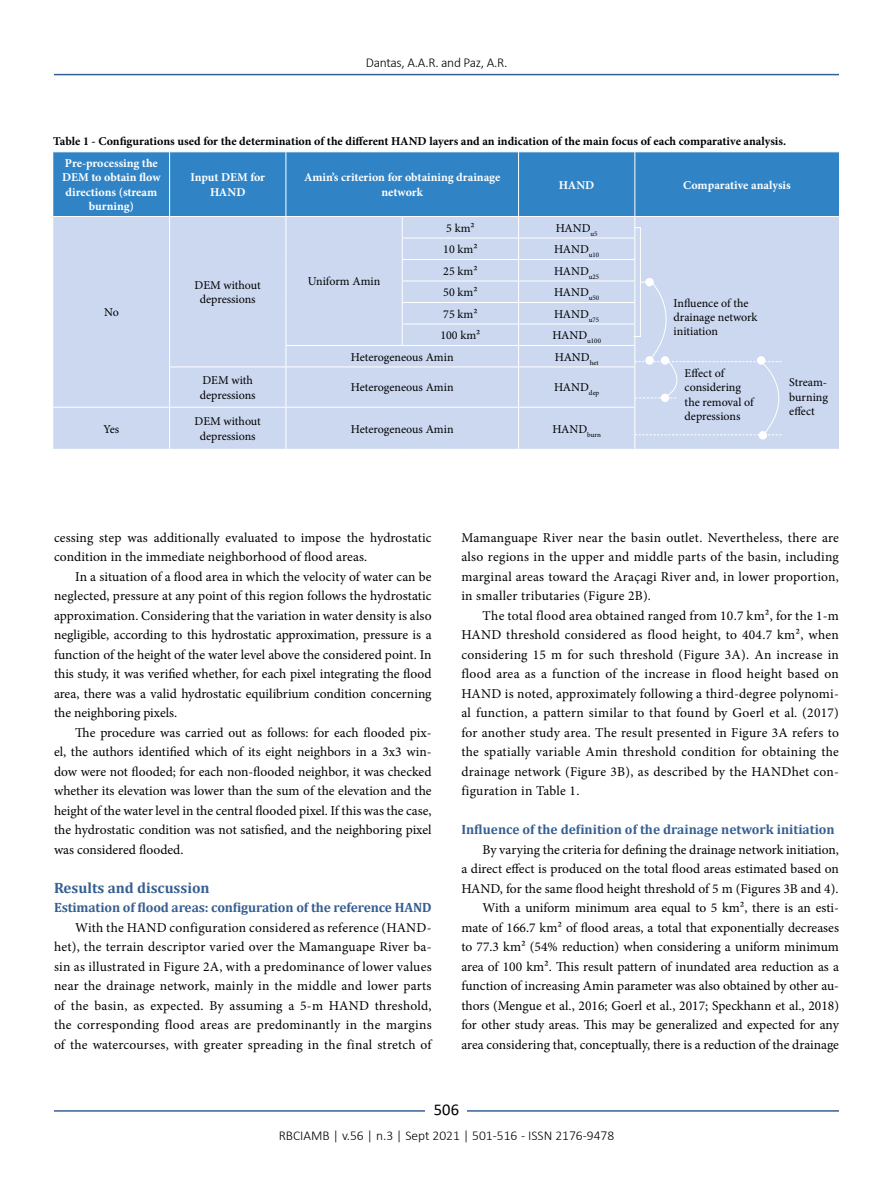
<style>
.page{position:relative;width:893px;height:1191px;background:#fff}
.page>*{position:absolute;margin:0;border:0;box-sizing:border-box;transform-origin:0 0}
.t1{font:16.5px "Calibri";color:#000}
.t2{font:700 15px "Cambria";color:#365f92}
.t3{font:13.5px/19.5px "Minion Pro";color:#000;text-align:justify}
.t4{font:700 13.5px "Cambria";letter-spacing:-.01em;color:#365f92}
.t5{font:300 13.5px "Calibri";color:#000}
.t6{font:300 13.5px "Calibri";letter-spacing:-.02em;color:#000}
.t7{font:12px/14.4px "Minion Pro";color:#000}
.t8{font:700 12px/14.4px "Minion Pro";letter-spacing:-.005em;color:#fff;text-align:center}
.t9{font:700 12px "Minion Pro";color:#000}
</style>
<div class="page">
<hr style="left:54px;top:74px;width:785px;height:1px;background:#365f92">
<hr style="left:54px;top:1110px;width:785px;height:1px;background:#365f92">
<div style="left:426px;top:1096px;width:41px;height:26px;background:#fff"></div>
<div style="left:53px;top:152px;width:786px;height:64px;background:#3084c6"></div>
<div style="left:53px;top:217px;width:786px;height:232px;background:#cbd8f0"></div>
<hr style="left:169px;top:152px;width:1px;height:64px;background:#fff">
<hr style="left:286px;top:152px;width:1px;height:64px;background:#fff">
<hr style="left:518px;top:152px;width:1px;height:64px;background:#fff">
<hr style="left:634px;top:152px;width:1px;height:64px;background:#fff">
<svg style="left:169px;top:217px;width:1px;height:149px"></svg>
<hr style="left:402px;top:238px;width:117px;height:1px;background:#fff">
<hr style="left:519px;top:238px;width:116px;height:1px;background:#fff">
<hr style="left:402px;top:259px;width:117px;height:1px;background:#fff">
<hr style="left:519px;top:259px;width:116px;height:1px;background:#fff">
<hr style="left:402px;top:281px;width:117px;height:1px;background:#fff">
<hr style="left:519px;top:281px;width:116px;height:1px;background:#fff">
<hr style="left:402px;top:302px;width:117px;height:1px;background:#fff">
<hr style="left:519px;top:302px;width:116px;height:1px;background:#fff">
<hr style="left:402px;top:323px;width:117px;height:1px;background:#fff">
<svg style="left:402px;top:217px;width:1px;height:128px"></svg>
<hr style="left:519px;top:323px;width:116px;height:1px;background:#fff">
<hr style="left:286px;top:345px;width:116px;height:1px;background:#fff">
<svg style="left:286px;top:217px;width:1px;height:149px"></svg>
<hr style="left:402px;top:345px;width:117px;height:1px;background:#fff">
<hr style="left:519px;top:345px;width:116px;height:1px;background:#fff">
<svg style="left:518px;top:217px;width:1px;height:149px"></svg>
<hr style="left:169px;top:366px;width:117px;height:1px;background:#fff">
<hr style="left:169px;top:367px;width:1px;height:40px;background:#fff">
<hr style="left:286px;top:366px;width:116px;height:1px;background:#fff">
<hr style="left:286px;top:367px;width:1px;height:40px;background:#fff">
<hr style="left:402px;top:366px;width:117px;height:1px;background:#fff">
<hr style="left:519px;top:366px;width:116px;height:1px;background:#fff">
<hr style="left:518px;top:367px;width:1px;height:40px;background:#fff">
<hr style="left:53px;top:407px;width:117px;height:1px;background:#fff">
<hr style="left:170px;top:407px;width:116px;height:1px;background:#fff">
<hr style="left:169px;top:407px;width:1px;height:42px;background:#fff">
<hr style="left:286px;top:407px;width:116px;height:1px;background:#fff">
<hr style="left:286px;top:407px;width:1px;height:42px;background:#fff">
<hr style="left:402px;top:407px;width:117px;height:1px;background:#fff">
<hr style="left:519px;top:407px;width:116px;height:1px;background:#fff">
<hr style="left:518px;top:407px;width:1px;height:42px;background:#fff">
<hr style="left:634px;top:407px;width:1px;height:42px;background:#fff">
<div style="left:759px;top:431px;width:8px;height:8px;background:#fff;border-radius:50%"></div>
<div style="left:633px;top:217px;width:168px;height:219px;background:#cbd8f0"></div>
<p class="t6" style="left:366px;top:54px;width:143px">Dantas, A.A.R. and Paz, A.R.</p>
<p class="t9" style="left:53px;top:133px;width:734px">Table 1 - Configurations used for the determination of the different HAND layers and an indication of the main focus of each comparative analysis.</p>
<p class="t8" style="left:62px;top:156px;width:100px">Pre-processing the<br>DEM to obtain flow directions (stream burning)</p>
<p class="t8" style="left:190px;top:170px;width:76px">Input DEM for<br>HAND</p>
<p class="t8" style="left:304px;top:170px;width:198px">Amin’s criterion for obtaining drainage network</p>
<p class="t8" style="left:559px;top:177px;width:37px">HAND</p>
<p class="t8" style="left:683px;top:177px;width:109px">Comparative analysis</p>
<p class="t7" style="left:104px;top:305px;width:16px">No</p>
<p class="t7" style="left:446px;top:221px;width:30px">5 km²</p>
<p class="t7" style="left:556px;top:221px;width:43px">HAND<sub>u5</sub></p>
<p class="t7" style="left:443px;top:242px;width:36px">10 km²</p>
<p class="t7" style="left:554px;top:242px;width:47px">HAND<sub>u10</sub></p>
<p class="t7" style="left:443px;top:264px;width:36px">25 km²</p>
<p class="t7" style="left:554px;top:264px;width:47px">HAND<sub>u25</sub></p>
<p class="t7" style="left:443px;top:285px;width:36px">50 km²</p>
<p class="t7" style="left:554px;top:285px;width:47px">HAND<sub>u50</sub></p>
<p class="t7" style="left:443px;top:306px;width:36px">75 km²</p>
<p class="t7" style="left:554px;top:306px;width:47px">HAND<sub>u75</sub></p>
<p class="t7" style="left:440px;top:328px;width:41px">100 km²</p>
<p class="t7" style="left:552px;top:328px;width:50px">HAND<sub>u100</sub></p>
<p class="t7" style="left:351px;top:349px;width:104px">Heterogeneous Amin</p>
<p class="t7" style="left:555px;top:349px;width:45px">HAND<sub>het</sub></p>
<p class="t7" style="left:195px;top:278px;width:68px;text-align:center">DEM without depressions</p>
<p class="t7" style="left:308px;top:274px;width:74px">Uniform Amin</p>
<p class="t7" style="left:200px;top:373px;width:57px">DEM with depressions</p>
<p class="t7" style="left:351px;top:380px;width:104px">Heterogeneous Amin</p>
<p class="t7" style="left:554px;top:380px;width:47px">HAND<sub>dep</sub></p>
<p class="t7" style="left:104px;top:422px;width:17px">Yes</p>
<p class="t7" style="left:195px;top:414px;width:68px;text-align:center">DEM without depressions</p>
<p class="t7" style="left:351px;top:422px;width:104px">Heterogeneous Amin</p>
<p class="t7" style="left:552px;top:422px;width:50px">HAND<sub>burn</sub></p>
<p class="t7" style="left:674px;top:295px;width:86px">Influence of the drainage network initiation</p>
<p class="t7" style="left:685px;top:366px;width:71px">Effect of considering the removal of depressions</p>
<p class="t7" style="left:789px;top:375px;width:40px;text-align:justify">Stream&shy;burning effect</p>
<p class="t3" style="left:54px;top:528px;width:379px">cessing step was additionally evaluated to impose the hydrostatic condition in the immediate neighborhood of flood areas.</p>
<p class="t3" style="left:54px;top:566px;width:379px;text-indent:21px">In a situation of a flood area in which the velocity of water can be neglected, pressure at any point of this region follows the hydrostatic approximation. Considering that the variation in water density is also negligible, according to this hydrostatic approximation, pressure is a function of the height of the water level above the considered point. In this study, it was verified whether, for each pixel integrating the flood area, there was a valid hydrostatic equilibrium condition concerning the neighboring pixels.</p>
<p class="t3" style="left:54px;top:722px;width:379px;text-indent:21px">The procedure was carried out as follows: for each flooded pix&shy;el, the authors identified which of its eight neighbors in a 3x3 win&shy;dow were not flooded; for each non-flooded neighbor, it was checked whether its elevation was lower than the sum of the elevation and the height of the water level in the central flooded pixel. If this was the case, the hydrostatic condition was not satisfied, and the neighboring pixel was considered flooded.</p>
<p class="t2" style="left:54px;top:877px;width:157px">Results and discussion</p>
<p class="t4" style="left:54px;top:898px;width:379px">Estimation of flood areas: configuration of the reference HAND</p>
<p class="t3" style="left:54px;top:917px;width:379px;text-indent:21px">With the HAND configuration considered as reference (HAND&shy;het), the terrain descriptor varied over the Mamanguape River ba&shy;sin as illustrated in Figure 2A, with a predominance of lower values near the drainage network, mainly in the middle and lower parts of the basin, as expected. By assuming a 5-m HAND threshold, the corresponding flood areas are predominantly in the margins of the watercourses, with greater spreading in the final stretch of</p>
<p class="t3" style="left:461px;top:527px;width:379px">Mamanguape River near the basin outlet. Nevertheless, there are also regions in the upper and middle parts of the basin, including marginal areas toward the Araçagi River and, in lower proportion, in smaller tributaries (Figure 2B).</p>
<p class="t3" style="left:461px;top:605px;width:379px;text-indent:21px">The total flood area obtained ranged from 10.7 km², for the 1-m HAND threshold considered as flood height, to 404.7 km², when considering 15 m for such threshold (Figure 3A). An increase in flood area as a function of the increase in flood height based on HAND is noted, approximately following a third-degree polynomi&shy;al function, a pattern similar to that found by Goerl et al. (2017) for another study area. The result presented in Figure 3A refers to the spatially variable Amin threshold condition for obtaining the drainage network (Figure 3B), as described by the HANDhet con&shy;figuration in Table 1.</p>
<p class="t4" style="left:461px;top:820px;width:375px">Influence of the definition of the drainage network initiation</p>
<p class="t3" style="left:461px;top:839px;width:379px;text-align:right">By varying the criteria for defining the drainage network initiation,<br>a direct effect is produced on the total flood areas estimated based on HAND, for the same flood height threshold of 5 m (Figures 3B and 4).<br>With a uniform minimum area equal to 5 km², there is an esti&shy;mate of 166.7 km² of flood areas, a total that exponentially decreases to 77.3 km² (54% reduction) when considering a uniform minimum area of 100 km². This result pattern of inundated area reduction as a function of increasing Amin parameter was also obtained by other au&shy;thors (Mengue et al., 2016; Goerl et al., 2017; Speckhann et al., 2018) for other study areas. This may be generalized and expected for any area considering that, conceptually, there is a reduction of the drainage</p>
<p class="t1" style="left:434px;top:1098px;width:27px">506</p>
<p class="t5" style="left:279px;top:1126px;width:337px">RBCIAMB | v.56 | n.3 | Sept 2021 | 501-516 - ISSN 2176-9478</p>
</div>
